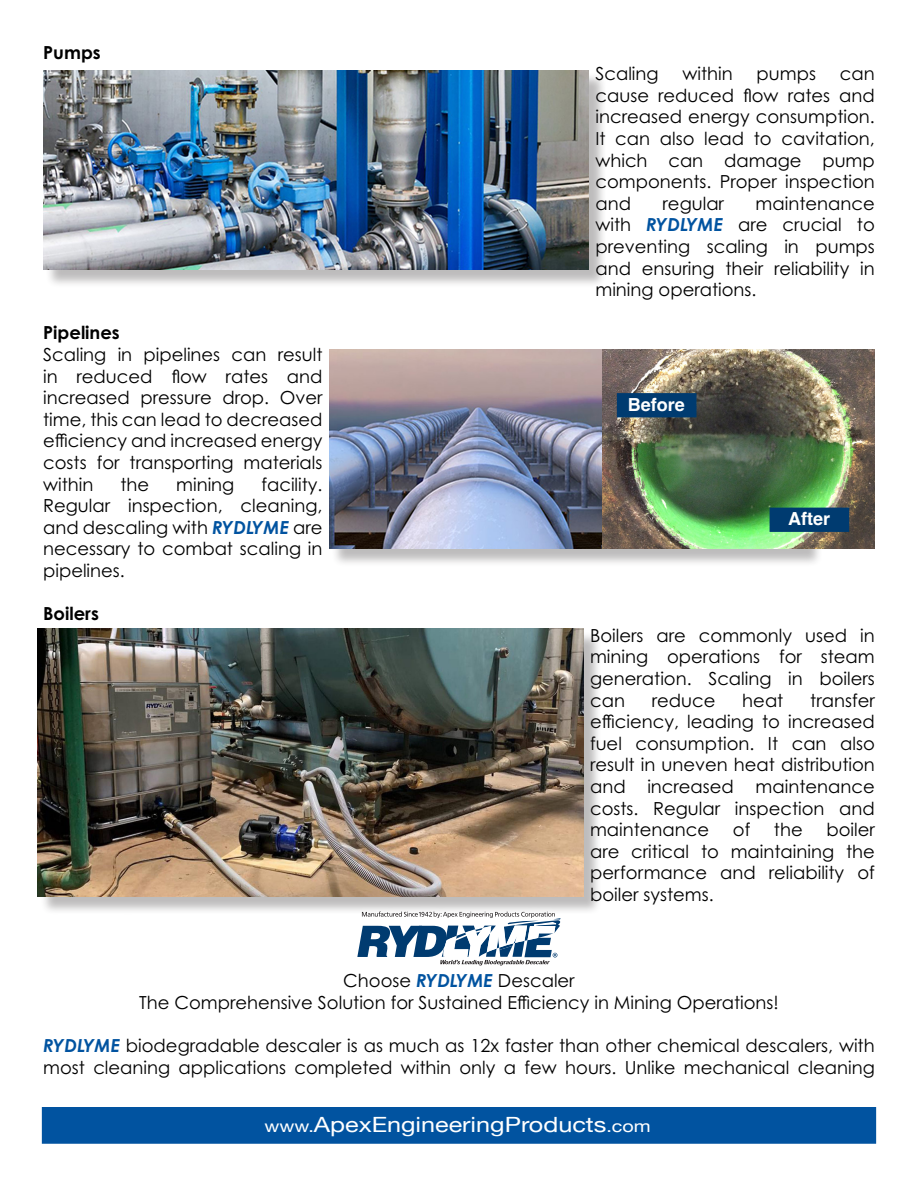
<style>
.page{position:relative;width:918px;height:1188px;background:#fff}
.page>*{position:absolute;margin:0;border:0;box-sizing:border-box;transform-origin:0 0}
.t1{font:21px "Helvetica Neue";color:#fff;scale:1.2 1}
.t2{font:18px/21.6px "Century Gothic Pro";color:#000;text-align:justify}
.t3{font:700 18px "Century Gothic Pro";color:#000}
.t4{font:700 18px "Helvetica";color:#fff}
.s1{font-weight:700;font-style:italic;color:#0153a0}
.s2{font-size:16.5px}
</style>
<div class="page">
<div style="left:45px;top:72px;width:563px;height:216px;background:#231f20;opacity:.3"></div>
<img style="left:43px;top:70px;width:546px;height:199px">
<div style="left:332px;top:352px;width:491px;height:215px;background:#231f20;opacity:.3"></div>
<img style="left:329px;top:349px;width:273px;height:199px">
<div style="left:40px;top:631px;width:562px;height:284px;background:#231f20;opacity:.3"></div>
<img style="left:38px;top:629px;width:545px;height:267px">
<div style="left:42px;top:1107px;width:834px;height:37px;background:#0153a0;border:2px solid #0153a0"></div>
<div style="left:350px;top:904px;width:218px;height:69px;background:#fff;opacity:.75"></div>
<svg style="left:357px;top:912px;width:204px;height:54px"></svg>
<img style="left:602px;top:349px;width:273px;height:199px">
<div style="left:617px;top:393px;width:80px;height:24px;background:#003b70;border:2px solid #003b70"></div>
<div style="left:770px;top:508px;width:79px;height:24px;background:#003b70"></div>
<p class="t3" style="left:43px;top:41px;width:59px">Pumps</p>
<p class="t3" style="left:43px;top:322px;width:78px">Pipelines</p>
<p class="t2" style="left:43px;top:343px;width:281px">Scaling in pipelines can result in reduced flow rates and increased pressure drop. Over time, this can lead to decreased efficiency and increased energy costs for transporting materials within</p>
<p class="t2" style="left:43px;top:473px;width:281px;text-indent:218px">facility.<br>Regular inspection, cleaning, and descaling with <span class="s1">RYDLYME</span> are necessary to combat scaling in pipelines.</p>
<p class="t3" style="left:43px;top:602px;width:57px">Boilers</p>
<p class="t2" style="left:120px;top:473px;width:30px">the</p>
<p class="t2" style="left:176px;top:473px;width:60px">mining</p>
<p class="t2" style="left:595px;top:63px;width:65px">Scaling</p>
<p class="t2" style="left:683px;top:63px;width:52px">within</p>
<p class="t2" style="left:757px;top:63px;width:61px">pumps</p>
<p class="t2" style="left:595px;top:63px;width:281px;text-indent:244px">can cause reduced flow rates and increased energy consumption.<br>It can also lead to cavitation, which can damage pump components. Proper inspection and</p>
<p class="t2" style="left:595px;top:192px;width:281px;text-indent:160px">maintenance with <span class="s1">RYDLYME</span> are crucial to preventing scaling in pumps and ensuring their reliability in mining operations.</p>
<p class="t2" style="left:663px;top:192px;width:63px">regular</p>
<p class="t4" style="left:628px;top:393px;width:59px">Before</p>
<p class="t4" style="left:788px;top:508px;width:43px">After</p>
<p class="t2" style="left:590px;top:624px;width:286px">Boilers are commonly used in mining operations for steam generation. Scaling in boilers can</p>
<p class="t2" style="left:590px;top:689px;width:286px;text-indent:220px">transfer efficiency, leading to increased fuel consumption. It can also result in uneven heat distribution and increased maintenance costs. Regular inspection and maintenance</p>
<p class="t2" style="left:652px;top:689px;width:65px">reduce</p>
<p class="t2" style="left:742px;top:689px;width:43px">heat</p>
<p class="t2" style="left:733px;top:819px;width:19px">of</p>
<p class="t2" style="left:774px;top:819px;width:30px">the</p>
<p class="t2" style="left:590px;top:819px;width:286px;text-indent:236px">boiler are critical to maintaining the performance and reliability of boiler systems.</p>
<p class="t2" style="left:343px;top:970px;width:233px">Choose <span class="s1">RYDLYME</span> Descaler</p>
<p class="t2" style="left:139px;top:991px;width:641px">The Comprehensive Solution for Sustained Efficiency in Mining Operations!</p>
<p class="t2" style="left:43px;top:1035px;width:833px"><span class="s1">RYDLYME</span> biodegradable descaler is as much as 12x faster than other chemical descalers, with most cleaning applications completed within only a few hours. Unlike mechanical cleaning</p>
<p class="t1" style="left:264px;top:1110px;width:324px"><span class="s2">www.</span>ApexEngineeringProducts<span class="s2">.com</span></p>
</div>
